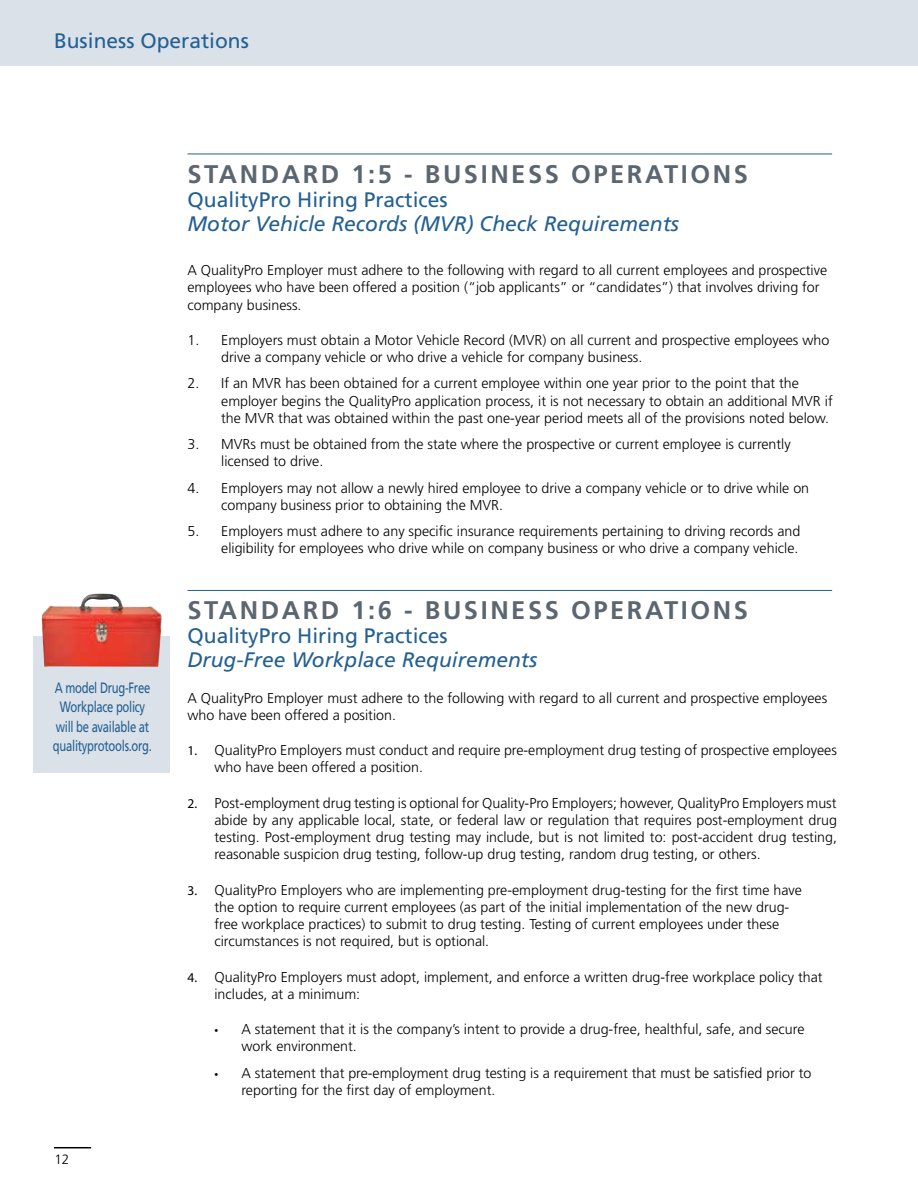
<style>
.page{position:relative;width:918px;height:1188px;background:#fff}
.page>*{position:absolute;margin:0;border:0;box-sizing:border-box;transform-origin:0 0}
.t1{font:700 25.5px "Frutiger";letter-spacing:.1em;color:#5b6670}
.t2{font:italic 21px "Frutiger";color:#236092}
.t3{font:21px "Frutiger";color:#236092}
.t4{font:15px/19.5px "Frutiger";letter-spacing:-.025em;color:#236092;text-align:center;scale:.75 1}
.t5{font:300 14.25px/17.2px "Frutiger";color:#000}
.t6{font:300 13.5px "Frutiger";color:#000}
.s1{font-family:"Myriad Pro";font-weight:400;font-size:13.5px}
</style>
<div class="page">
<hr style="left:54px;top:1147px;width:37px;height:1px;background:#000">
<hr style="left:188px;top:154px;width:644px;height:1px;background:#236092">
<hr style="left:188px;top:590px;width:644px;height:1px;background:#236092">
<div style="left:0;top:0;width:918px;height:65px;background:#dae1e9"></div>
<div style="left:33px;top:636px;width:137px;height:137px;background:#dae1e9"></div>
<img style="left:42px;top:593px;width:120px;height:74px">
<h2 class="t3" style="left:54px;top:29px;width:196px">Business Operations</h2>
<p class="t4" style="left:53px;top:678px;width:134px">A model Drug-Free<br>Workplace policy will be available at qualityprotools.org.</p>
<p class="t6" style="left:54px;top:1152px;width:17px">12</p>
<h1 class="t1" style="left:188px;top:159px;width:562px">STANDARD 1:5 - BUSINESS OPERATIONS</h1>
<h2 class="t3" style="left:188px;top:187px;width:262px">QualityPro Hiring Practices</h2>
<h2 class="t2" style="left:188px;top:211px;width:493px">Motor Vehicle Records (MVR) Check Requirements</h2>
<p class="t5" style="left:188px;top:262px;width:641px">A QualityPro Employer must adhere to the following with regard to all current employees and prospective employees who have been offered a position (“job applicants” or “candidates”) that involves driving for company business.</p>
<p class="t5" style="left:221px;top:331px;width:610px;text-indent:-34px">1. Employers must obtain a Motor Vehicle Record (MVR) on all current and prospective employees who drive a company vehicle or who drive a vehicle for company business.</p>
<p class="t5" style="left:221px;top:375px;width:613px;text-indent:-34px">2. If an MVR has been obtained for a current employee within one year prior to the point that the employer begins the QualityPro application process, it is not necessary to obtain an additional MVR if the MVR that was obtained within the past one-year period meets all of the provisions noted below.</p>
<p class="t5" style="left:221px;top:436px;width:571px;text-indent:-34px">3. MVRs must be obtained from the state where the prospective or current employee is currently licensed to drive.</p>
<p class="t5" style="left:221px;top:479px;width:589px;text-indent:-34px">4. Employers may not allow a newly hired employee to drive a company vehicle or to drive while on company business prior to obtaining the MVR.</p>
<p class="t5" style="left:188px;top:523px;width:614px;text-align:right">5. Employers must adhere to any specific insurance requirements pertaining to driving records and eligibility for employees who drive while on company business or who drive a company vehicle.</p>
<h1 class="t1" style="left:188px;top:595px;width:562px">STANDARD 1:6 - BUSINESS OPERATIONS</h1>
<h2 class="t3" style="left:188px;top:624px;width:262px">QualityPro Hiring Practices</h2>
<h2 class="t2" style="left:188px;top:648px;width:351px">Drug-Free Workplace Requirements</h2>
<p class="t5" style="left:188px;top:689px;width:641px">A QualityPro Employer must adhere to the following with regard to all current and prospective employees who have been offered a position.</p>
<p class="t5" style="left:214px;top:742px;width:624px;text-indent:-27px"><span class="s1">1.</span> QualityPro Employers must conduct and require pre-employment drug testing of prospective employees who have been offered a position.</p>
<p class="t5" style="left:214px;top:794px;width:624px;text-align:justify;text-indent:-27px"><span class="s1">2.</span> Post-employment drug testing is optional for Quality-Pro Employers; however, QualityPro Employers must abide by any applicable local, state, or federal law or regulation that requires post-employment drug testing. Post-employment drug testing may include, but is not limited to: post-accident drug testing, reasonable suspicion drug testing, follow-up drug testing, random drug testing, or others.</p>
<p class="t5" style="left:214px;top:881px;width:589px;text-indent:-27px"><span class="s1">3.</span> QualityPro Employers who are implementing pre-employment drug-testing for the first time have the option to require current employees (as part of the initial implementation of the new drug&shy;free workplace practices) to submit to drug testing. Testing of current employees under these circumstances is not required, but is optional.</p>
<p class="t5" style="left:214px;top:968px;width:610px;text-indent:-27px"><span class="s1">4.</span> QualityPro Employers must adopt, implement, and enforce a written drug-free workplace policy that includes, at a minimum:</p>
<p class="t5" style="left:242px;top:1021px;width:564px;text-indent:-27px"><span class="s1">•</span> A statement that it is the company’s intent to provide a drug-free, healthful, safe, and secure work environment.</p>
<p class="t5" style="left:242px;top:1064px;width:572px;text-indent:-27px"><span class="s1">•</span> A statement that pre-employment drug testing is a requirement that must be satisfied prior to reporting for the first day of employment.</p>
</div>
